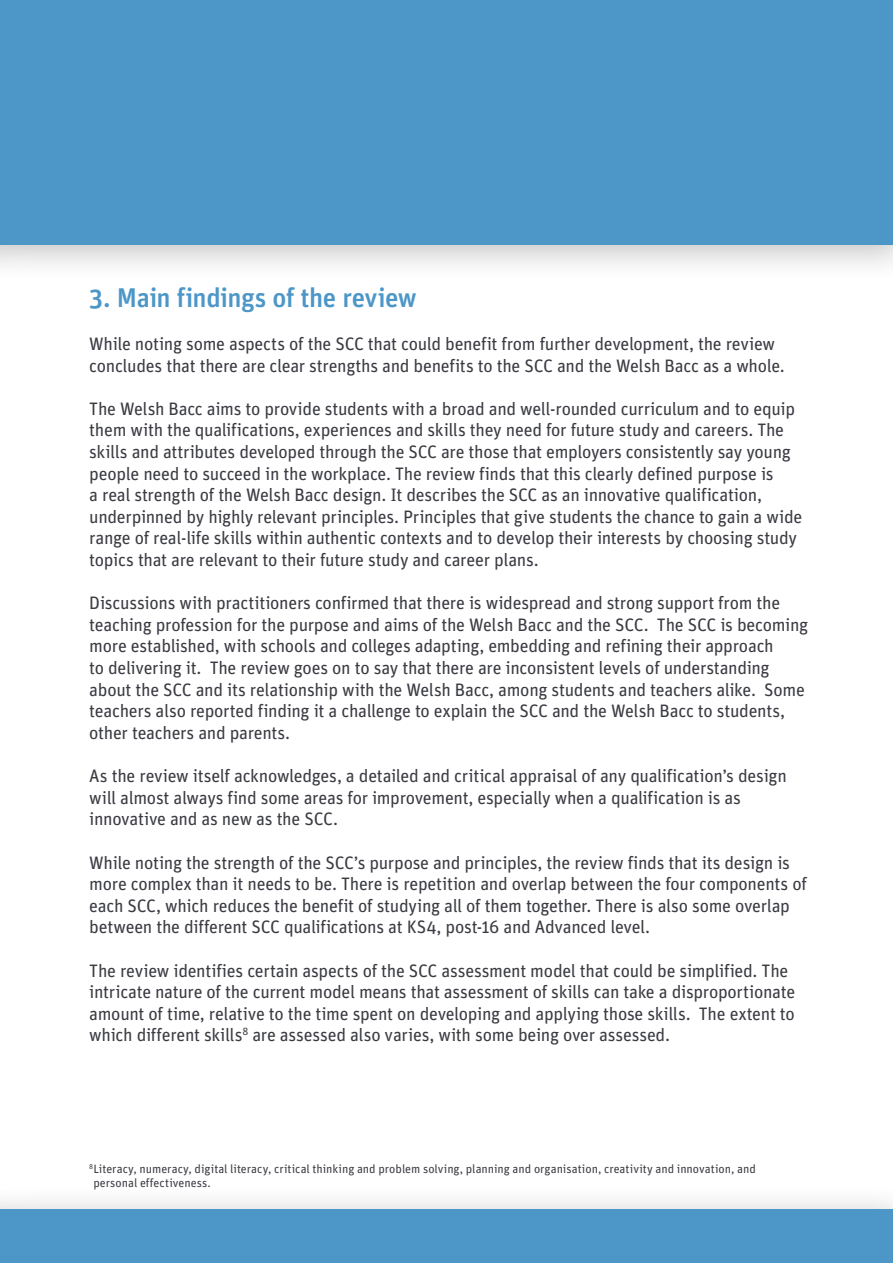
<style>
.page{position:relative;width:893px;height:1263px;background:#fff}
.page>*{position:absolute;margin:0;border:0;box-sizing:border-box;transform-origin:0 0}
.t1{font:500 27px "Unit OT";letter-spacing:-.02em;color:#4c96c8}
.t2{font:18px/21.6px "Unit OT";letter-spacing:-.02em;color:#3b3c43}
.t3{font:12px/14.4px "Unit OT";color:#3b3c43}
</style>
<div class="page">
<div style="left:0;top:0;width:893px;height:283px;background:#000;opacity:.25"></div>
<div style="left:1px;top:0;width:892px;height:245px;background:#4c96c8"></div>
<div style="left:0;top:1182px;width:893px;height:81px;background:#000;opacity:.25"></div>
<div style="left:1px;top:1209px;width:892px;height:54px;background:#4c96c8"></div>
<h1 class="t1" style="left:89px;top:280px;width:329px">3. Main findings of the review</h1>
<p class="t2" style="left:89px;top:333px;width:697px">While noting some aspects of the SCC that could benefit from further development, the review concludes that there are clear strengths and benefits to the SCC and the Welsh Bacc as a whole.</p>
<p class="t2" style="left:89px;top:397px;width:715px">The Welsh Bacc aims to provide students with a broad and well-rounded curriculum and to equip them with the qualifications, experiences and skills they need for future study and careers. The skills and attributes developed through the SCC are those that employers consistently say young people need to succeed in the workplace. The review finds that this clearly defined purpose is<br>a real strength of the Welsh Bacc design. It describes the SCC as an innovative qualification, underpinned by highly relevant principles. Principles that give students the chance to gain a wide range of real-life skills within authentic contexts and to develop their interests by choosing study topics that are relevant to their future study and career plans.</p>
<p class="t2" style="left:89px;top:592px;width:720px">Discussions with practitioners confirmed that there is widespread and strong support from the teaching profession for the purpose and aims of the Welsh Bacc and the SCC. The SCC is becoming more established, with schools and colleges adapting, embedding and refining their approach<br>to delivering it. The review goes on to say that there are inconsistent levels of understanding about the SCC and its relationship with the Welsh Bacc, among students and teachers alike. Some teachers also reported finding it a challenge to explain the SCC and the Welsh Bacc to students, other teachers and parents.</p>
<p class="t2" style="left:89px;top:765px;width:699px">As the review itself acknowledges, a detailed and critical appraisal of any qualification’s design will almost always find some areas for improvement, especially when a qualification is as innovative and as new as the SCC.</p>
<p class="t2" style="left:89px;top:851px;width:719px">While noting the strength of the SCC’s purpose and principles, the review finds that its design is more complex than it needs to be. There is repetition and overlap between the four components of each SCC, which reduces the benefit of studying all of them together. There is also some overlap between the different SCC qualifications at KS4, post-16 and Advanced level.</p>
<p class="t2" style="left:89px;top:959px;width:707px">The review identifies certain aspects of the SCC assessment model that could be simplified. The intricate nature of the current model means that assessment of skills can take a disproportionate amount of time, relative to the time spent on developing and applying those skills. The extent to which different skills<sup>8</sup> are assessed also varies, with some being over assessed.</p>
<p class="t3" style="left:93px;top:1161px;width:664px;text-indent:-4px"><sup>8</sup>Literacy, numeracy, digital literacy, critical thinking and problem solving, planning and organisation, creativity and innovation, and personal effectiveness.</p>
</div>
